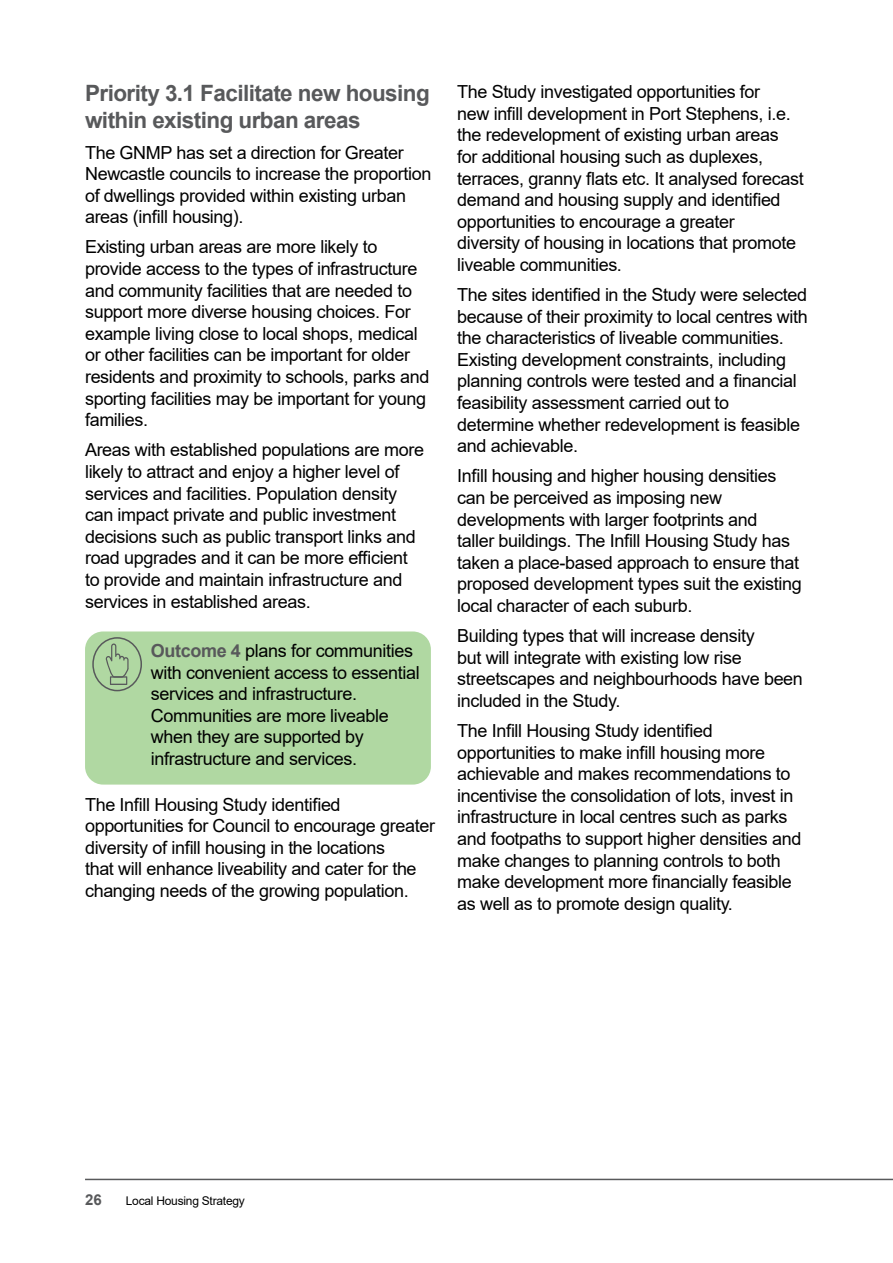
<style>
.page{position:relative;width:893px;height:1263px;background:#fff}
.page>*{position:absolute;margin:0;border:0;box-sizing:border-box;transform-origin:0 0}
.t1{font:700 22.5px/27px "Arial";letter-spacing:-.025em;color:#58595b}
.t2{font:18px/21.6px "Arial";letter-spacing:-.02em;color:#000}
.t3{font:700 15px "Arial";color:#58595b}
.t4{font:12px "Arial";letter-spacing:-.02em;color:#000}
.s1{font-weight:700;color:#58595b}
</style>
<div class="page">
<hr style="left:85px;top:1179px;width:808px;height:1px;background:#58595b">
<div style="left:85px;top:631px;width:346px;height:153px;background:#b0d8a2;border-radius:18px"></div>
<svg style="left:106px;top:643px;width:23px;height:42px"></svg>
<div style="left:92px;top:637px;width:50px;height:54px;border:2px solid #58595b;border-radius:50%"></div>
<p class="t1" style="left:85px;top:80px;width:346px">Priority 3.1 Facilitate new housing within existing urban areas</p>
<p class="t2" style="left:85px;top:141px;width:348px">The GNMP has set a direction for Greater Newcastle councils to increase the proportion of dwellings provided within existing urban areas (infill housing).</p>
<p class="t2" style="left:85px;top:236px;width:346px">Existing urban areas are more likely to provide access to the types of infrastructure and community facilities that are needed to support more diverse housing choices. For example living close to local shops, medical or other facilities can be important for older residents and proximity to schools, parks and sporting facilities may be important for young families.</p>
<p class="t2" style="left:85px;top:439px;width:341px">Areas with established populations are more likely to attract and enjoy a higher level of services and facilities. Population density can impact private and public investment decisions such as public transport links and road upgrades and it can be more efficient to provide and maintain infrastructure and services in established areas.</p>
<p class="t2" style="left:151px;top:640px;width:270px"><span class="s1">Outcome 4</span> plans for communities with convenient access to essential services and infrastructure.<br>Communities are more liveable when they are supported by infrastructure and services.</p>
<p class="t2" style="left:85px;top:793px;width:351px">The Infill Housing Study identified opportunities for Council to encourage greater diversity of infill housing in the locations<br>that will enhance liveability and cater for the changing needs of the growing population.</p>
<p class="t2" style="left:457px;top:81px;width:348px">The Study investigated opportunities for<br>new infill development in Port Stephens, i.e. the redevelopment of existing urban areas<br>for additional housing such as duplexes, terraces, granny flats etc. It analysed forecast demand and housing supply and identified opportunities to encourage a greater<br>diversity of housing in locations that promote liveable communities.</p>
<p class="t2" style="left:457px;top:284px;width:352px">The sites identified in the Study were selected because of their proximity to local centres with the characteristics of liveable communities.<br>Existing development constraints, including planning controls were tested and a financial feasibility assessment carried out to determine whether redevelopment is feasible and achievable.</p>
<p class="t2" style="left:457px;top:465px;width:346px">Infill housing and higher housing densities can be perceived as imposing new developments with larger footprints and<br>taller buildings. The Infill Housing Study has taken a place-based approach to ensure that proposed development types suit the existing local character of each suburb.</p>
<p class="t2" style="left:457px;top:625px;width:347px">Building types that will increase density<br>but will integrate with existing low rise streetscapes and neighbourhoods have been included in the Study.</p>
<p class="t2" style="left:457px;top:720px;width:346px">The Infill Housing Study identified opportunities to make infill housing more achievable and makes recommendations to incentivise the consolidation of lots, invest in infrastructure in local centres such as parks and footpaths to support higher densities and make changes to planning controls to both make development more financially feasible as well as to promote design quality.</p>
<p class="t3" style="left:85px;top:1189px;width:18px">26</p>
<p class="t4" style="left:126px;top:1193px;width:121px">Local Housing Strategy</p>
</div>
